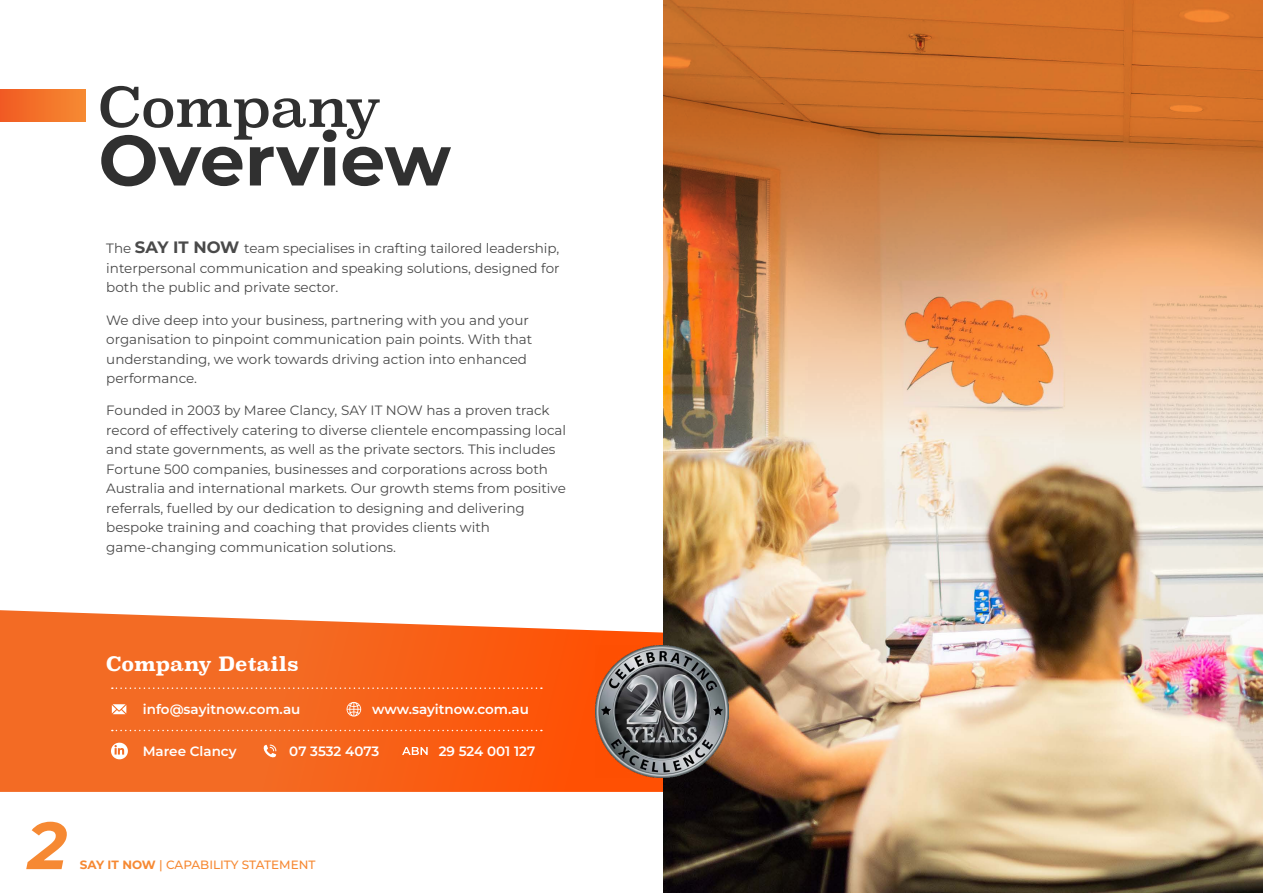
<style>
.page{position:relative;width:1263px;height:893px;background:#fff}
.page>*{position:absolute;margin:0;border:0;box-sizing:border-box;transform-origin:0 0}
.t1{font:700 71.1px "Montserrat";color:#303030}
.t2{font:italic 700 66.6px "Montserrat";color:#f68933}
.t3{font:54px "Superclarendon";color:#303030}
.t4{font:700 19.5px "Superclarendon";color:#fff}
.t5{font:13.5px/19.5px "Montserrat";color:#4a4a4a}
.t6{font:600 13.5px "Montserrat";color:#fff}
.t7{font:500 12px "Montserrat";color:#f68933}
.s1{font-weight:700;font-size:16.5px}
.s2{font-weight:700}
</style>
<div class="page">
<svg style="left:0;top:610px;width:663px;height:182px;background:#f66e2a"></svg>
<img style="left:663px;top:544px;width:600px;height:349px">
<img style="left:663px;top:0;width:600px;height:544px">
<svg style="left:347px;top:702px;width:14px;height:14px"></svg>
<svg style="left:402px;top:747px;width:26px;height:8px"></svg>
<svg style="left:264px;top:745px;width:12px;height:12px"></svg>
<svg style="left:112px;top:704px;width:14px;height:10px"></svg>
<svg style="left:111px;top:743px;width:17px;height:16px"></svg>
<svg style="left:112px;top:730px;width:430px;height:1px"></svg>
<svg style="left:112px;top:687px;width:430px;height:2px"></svg>
<div style="left:0;top:90px;width:85px;height:31px;background:linear-gradient(to right,#f15a22,#f68b32)"></div>
<img style="left:596px;top:645px;width:132px;height:132px">
<h3 class="t3" style="left:98px;top:71px;width:285px">Company</h3>
<h1 class="t1" style="left:98px;top:113px;width:354px">Overview</h1>
<p class="t5" style="left:106px;top:239px;width:455px;text-align:justify">The <span class="s1">SAY IT NOW</span> team specialises in crafting tailored leadership, interpersonal communication and speaking solutions, designed for both the public and private sector.</p>
<p class="t5" style="left:106px;top:310px;width:428px">We dive deep into your business, partnering with you and your organisation to pinpoint communication pain points. With that understanding, we work towards driving action into enhanced performance.</p>
<p class="t5" style="left:106px;top:401px;width:461px">Founded in 2003 by Maree Clancy, SAY IT NOW has a proven track record of effectively catering to diverse clientele encompassing local and state governments, as well as the private sectors. This includes Fortune 500 companies, businesses and corporations across both Australia and international markets. Our growth stems from positive referrals, fuelled by our dedication to designing and delivering bespoke training and coaching that provides clients with game-changing communication solutions.</p>
<h3 class="t4" style="left:106px;top:650px;width:194px">Company Details</h3>
<p class="t6" style="left:143px;top:700px;width:159px">info@sayitnow.com.au</p>
<p class="t6" style="left:143px;top:742px;width:95px">Maree Clancy</p>
<p class="t6" style="left:372px;top:700px;width:158px">www.sayitnow.com.au</p>
<p class="t6" style="left:289px;top:742px;width:92px">07 3532 4073</p>
<p class="t6" style="left:439px;top:742px;width:98px">29 524 001 127</p>
<h2 class="t2" style="left:28px;top:801px;width:41px">2</h2>
<p class="t7" style="left:80px;top:856px;width:237px"><span class="s2">SAY IT NOW</span> | CAPABILITY STATEMENT</p>
</div>
